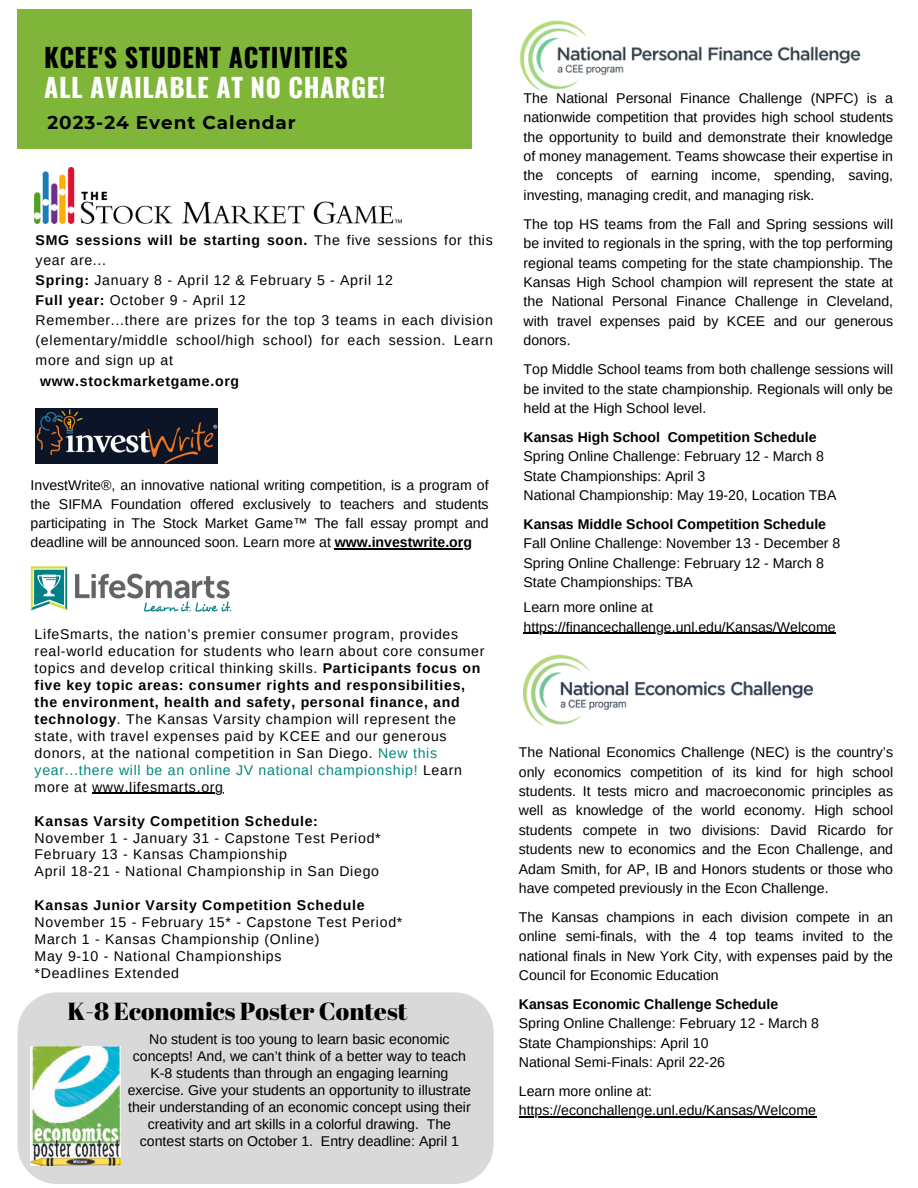
<style>
.page{position:relative;width:918px;height:1188px;background:#fff}
.page>*{position:absolute;margin:0;border:0;box-sizing:border-box;transform-origin:0 0}
.t1{font:700 25.95px/30.8px "Oswald";letter-spacing:.02em;color:#000}
.t2{font:24.75px "Abril Fatface";color:#000}
.t3{font:700 18.45px "Montserrat";letter-spacing:.05em;color:#000}
.t4{font:14.1px/19.4px "Arimo";color:#000;text-align:justify}
.t5{font:14.1px/17px "Arimo";letter-spacing:.05em;color:#000}
.t6{font:700 14.1px "Arimo";color:#000}
.t7{font:700 14.1px "Arimo";letter-spacing:.05em;color:#000}
.s1{color:#fff}
.s2{font-weight:700}
.s3{color:#008780}
</style>
<div class="page">
<div style="left:18px;top:10px;width:454px;height:138px;background:#7fb539"></div>
<img style="left:31px;top:566px;width:201px;height:46px">
<img style="left:36px;top:408px;width:182px;height:55px">
<img style="left:35px;top:167px;width:366px;height:57px">
<div style="left:18px;top:992px;width:476px;height:192px;background:#d9d9d9;border-radius:39px"></div>
<img style="left:31px;top:1047px;width:90px;height:119px">
<img style="left:519px;top:20px;width:342px;height:71px">
<img style="left:524px;top:654px;width:289px;height:72px">
<hr style="left:92px;top:793px;width:132px;height:1px;background:#000">
<hr style="left:335px;top:548px;width:137px;height:1px;background:#000">
<hr style="left:524px;top:632px;width:312px;height:1px;background:#000">
<hr style="left:519px;top:1116px;width:297px;height:2px;background:#000">
<p class="t1" style="left:44px;top:41px;width:343px">KCEE'S STUDENT ACTIVITIES<br><span class="s1">ALL AVAILABLE AT NO CHARGE!</span></p>
<p class="t3" style="left:47px;top:111px;width:250px">2023-24 Event Calendar</p>
<p class="t4" style="left:36px;top:230px;width:459px;line-height:20.1px"><span class="s2">SMG sessions will be starting soon.</span> The five sessions for this year are...</p>
<p class="t5" style="left:36px;top:272px;width:359px"><span class="s2">Spring:</span> January 8 - April 12 &amp; February 5 - April 12</p>
<p class="t5" style="left:36px;top:292px;width:212px"><span class="s2">Full year:</span> October 9 - April 12</p>
<p class="t4" style="left:36px;top:310px;width:459px;line-height:20.1px">Remember...there are prizes for the top 3 teams in each division (elementary/middle school/high school) for each session. Learn more and sign up at</p>
<p class="t7" style="left:40px;top:373px;width:200px">www.stockmarketgame.org</p>
<p class="t4" style="left:31px;top:476px;width:460px">InvestWrite®, an innovative national writing competition, is a program of the SIFMA Foundation offered exclusively to teachers and students participating in The Stock Market Game™ The fall essay prompt and deadline will be announced soon. Learn more at <span class="s2">www.investwrite.org</span></p>
<p class="t5" style="left:35px;top:626px;width:451px">LifeSmarts, the nation’s premier consumer program, provides real-world education for students who learn about core consumer topics and develop critical thinking skills. <span class="s2">Participants focus on five key topic areas: consumer rights and responsibilities, the environment, health and safety, personal finance, and technology</span>. The Kansas Varsity champion will represent the state, with travel expenses paid by KCEE and our generous donors, at the national competition in San Diego. <span class="s3">New this year...there will be an online JV national championship!</span> Learn more at www.lifesmarts.org</p>
<p class="t5" style="left:35px;top:812px;width:348px"><span class="s2">Kansas Varsity Competition Schedule:<br></span>November 1 - January 31 - Capstone Test Period* February 13 - Kansas Championship<br>April 18-21 - National Championship in San Diego</p>
<p class="t5" style="left:35px;top:897px;width:369px"><span class="s2">Kansas Junior Varsity Competition Schedule </span>November 15 - February 15* - Capstone Test Period* March 1 - Kansas Championship (Online)<br>May 9-10 - National Championships<br>*Deadlines Extended</p>
<p class="t2" style="left:67px;top:994px;width:341px">K-8 Economics Poster Contest</p>
<p class="t4" style="left:128px;top:1031px;width:345px;line-height:17px;text-align:center">No student is too young to learn basic economic concepts! And, we can’t think of a better way to teach K-8 students than through an engaging learning exercise. Give your students an opportunity to illustrate their understanding of an economic concept using their creativity and art skills in a colorful drawing. The contest starts on October 1. Entry deadline: April 1</p>
<p class="t4" style="left:524px;top:88px;width:371px">The National Personal Finance Challenge (NPFC) is a nationwide competition that provides high school students the opportunity to build and demonstrate their knowledge of money management. Teams showcase their expertise in the concepts of earning income, spending, saving, investing, managing credit, and managing risk.</p>
<p class="t4" style="left:524px;top:214px;width:371px">The top HS teams from the Fall and Spring sessions will be invited to regionals in the spring, with the top performing regional teams competing for the state championship. The Kansas High School champion will represent the state at the National Personal Finance Challenge in Cleveland, with travel expenses paid by KCEE and our generous donors.</p>
<p class="t4" style="left:524px;top:360px;width:371px">Top Middle School teams from both challenge sessions will be invited to the state championship. Regionals will only be held at the High School level.</p>
<p class="t6" style="left:524px;top:429px;width:295px">Kansas High School Competition Schedule</p>
<p class="t4" style="left:524px;top:447px;width:302px">Spring Online Challenge: February 12 - March 8</p>
<h2 class="t4" style="left:524px;top:466px;width:183px">State Championships: April 3</h2>
<p class="t4" style="left:524px;top:486px;width:314px">National Championship: May 19-20, Location TBA</p>
<p class="t6" style="left:524px;top:516px;width:304px">Kansas Middle School Competition Schedule</p>
<p class="t4" style="left:524px;top:534px;width:318px">Fall Online Challenge: November 13 - December 8</p>
<p class="t4" style="left:524px;top:553px;width:302px">Spring Online Challenge: February 12 - March 8</p>
<p class="t4" style="left:524px;top:573px;width:171px">State Championships: TBA</p>
<p class="t4" style="left:524px;top:598px;width:131px">Learn more online at</p>
<p class="t4" style="left:524px;top:617px;width:314px">https://financechallenge.unl.edu/Kansas/Welcome</p>
<p class="t4" style="left:519px;top:743px;width:376px">The National Economics Challenge (NEC) is the country’s only economics competition of its kind for high school students. It tests micro and macroeconomic principles as well as knowledge of the world economy. High school students compete in two divisions: David Ricardo for students new to economics and the Econ Challenge, and Adam Smith, for AP, IB and Honors students or those who have competed previously in the Econ Challenge.</p>
<p class="t4" style="left:519px;top:907px;width:376px">The Kansas champions in each division compete in an online semi-finals, with the 4 top teams invited to the national finals in New York City, with expenses paid by the Council for Economic Education</p>
<p class="t6" style="left:519px;top:996px;width:261px">Kansas Economic Challenge Schedule</p>
<p class="t4" style="left:519px;top:1014px;width:302px">Spring Online Challenge: February 12 - March 8</p>
<p class="t4" style="left:519px;top:1033px;width:191px">State Championships: April 10</p>
<p class="t4" style="left:519px;top:1053px;width:208px">National Semi-Finals: April 22-26</p>
<p class="t4" style="left:519px;top:1081px;width:135px">Learn more online at:</p>
<p class="t4" style="left:519px;top:1101px;width:299px">https://econchallenge.unl.edu/Kansas/Welcome</p>
</div>
